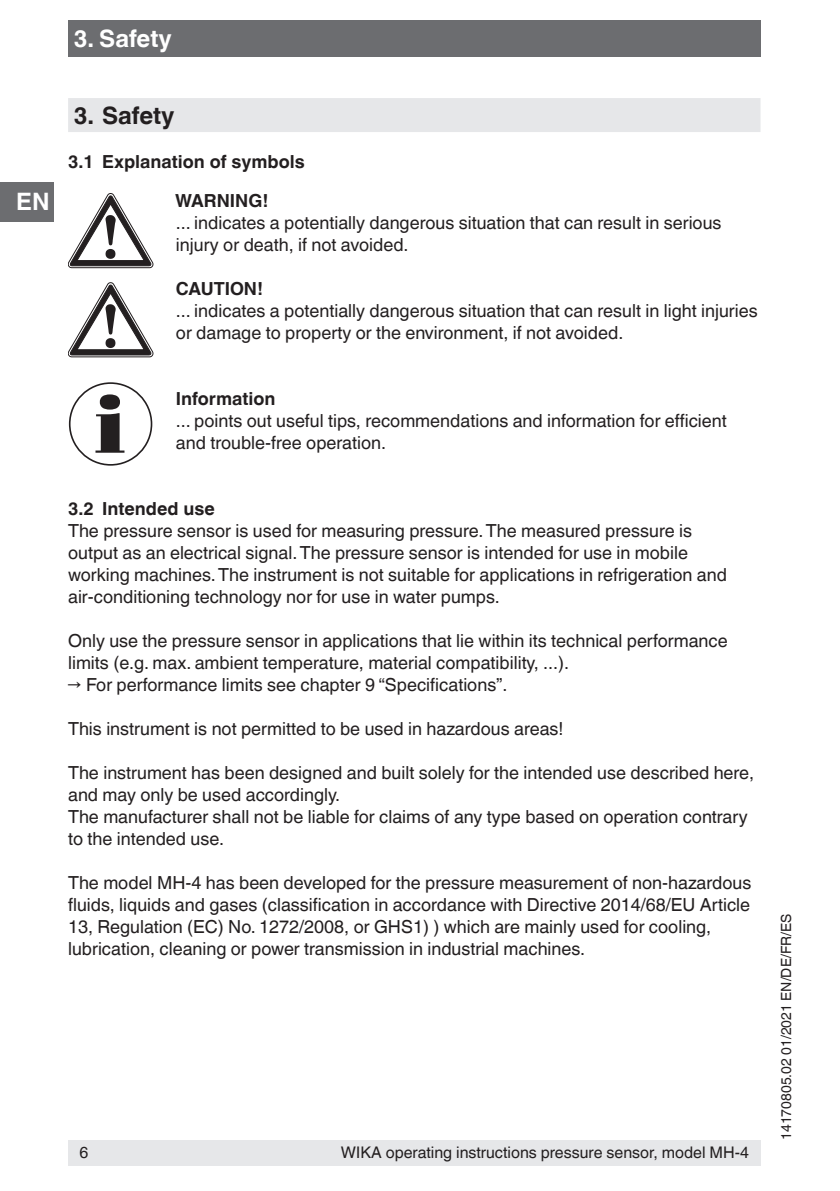
<style>
.page{position:relative;width:840px;height:1191px;background:#fff}
.page>*{position:absolute;margin:0;border:0;box-sizing:border-box;transform-origin:0 0}
.t1{font:700 24px "Helvetica World";color:#fff}
.t2{font:700 24px "Helvetica World";color:#231f20}
.t3{font:18px/22px "Helvetica World";color:#231f20}
.t4{font:700 18px/39.6px "Helvetica World";color:#231f20}
.t5{font:16px "Helvetica World";color:#231f20}
.t6{font:14px "Helvetica World";color:#231f20}
</style>
<div class="page">
<div style="left:68px;top:1140px;width:692px;height:25px;background:#e6e7e9"></div>
<div style="left:68px;top:20px;width:692px;height:37px;background:#6c6d70"></div>
<div style="left:0;top:182px;width:54px;height:39px;background:#6c6d70"></div>
<div style="left:68px;top:98px;width:692px;height:34px;background:#e6e7e9"></div>
<svg style="left:68px;top:193px;width:85px;height:75px"></svg>
<svg style="left:68px;top:282px;width:85px;height:75px"></svg>
<svg style="left:95px;top:394px;width:29px;height:59px"></svg>
<div style="left:69px;top:382px;width:83px;height:83px;border:2px solid #231f20;border-radius:50%"></div>
<h1 class="t1" style="left:74px;top:25px;width:99px">3. Safety</h1>
<h1 class="t1" style="left:16px;top:188px;width:35px">EN</h1>
<h1 class="t2" style="left:74px;top:101px;width:102px">3. Safety</h1>
<p class="t4" style="left:175px;top:142px;width:131px;text-indent:-107px">3.1 Explanation of symbols<br>WARNING!</p>
<p class="t3" style="left:176px;top:212px;width:547px">... indicates a potentially dangerous situation that can result in serious injury or death, if not avoided.</p>
<p class="t4" style="left:176px;top:269px;width:89px">CAUTION!</p>
<p class="t3" style="left:176px;top:300px;width:583px">... indicates a potentially dangerous situation that can result in light injuries or damage to property or the environment, if not avoided.</p>
<p class="t4" style="left:176px;top:379px;width:101px">Information</p>
<p class="t3" style="left:176px;top:410px;width:552px">... points out useful tips, recommendations and information for efficient and trouble-free operation.</p>
<p class="t4" style="left:68px;top:489px;width:148px">3.2 Intended use</p>
<p class="t3" style="left:68px;top:520px;width:660px">The pressure sensor is used for measuring pressure. The measured pressure is output as an electrical signal. The pressure sensor is intended for use in mobile working machines. The instrument is not suitable for applications in refrigeration and air-conditioning technology nor for use in water pumps.</p>
<p class="t3" style="left:68px;top:630px;width:660px">Only use the pressure sensor in applications that lie within its technical performance limits (e.g. max. ambient temperature, material compatibility, ...).</p>
<p class="t3" style="left:68px;top:674px;width:440px">→ For performance limits see chapter 9 “Specifications”.</p>
<p class="t3" style="left:68px;top:718px;width:497px">This instrument is not permitted to be used in hazardous areas!</p>
<p class="t3" style="left:68px;top:762px;width:687px">The instrument has been designed and built solely for the intended use described here, and may only be used accordingly.<br>The manufacturer shall not be liable for claims of any type based on operation contrary to the intended use.</p>
<p class="t3" style="left:68px;top:872px;width:684px">The model MH-4 has been developed for the pressure measurement of non-hazardous fluids, liquids and gases (classification in accordance with Directive 2014/68/EU Article 13, Regulation (EC) No. 1272/2008, or GHS1) ) which are mainly used for cooling, lubrication, cleaning or power transmission in industrial machines.</p>
<p class="t5" style="left:79px;top:1143px;width:10px">6</p>
<p class="t5" style="left:341px;top:1143px;width:409px">WIKA operating instructions pressure sensor, model MH-4</p>
<p class="t6" style="left:777px;top:1140px;width:228px;rotate:-90deg">14170805.02 01/2021 EN/DE/FR/ES</p>
</div>
